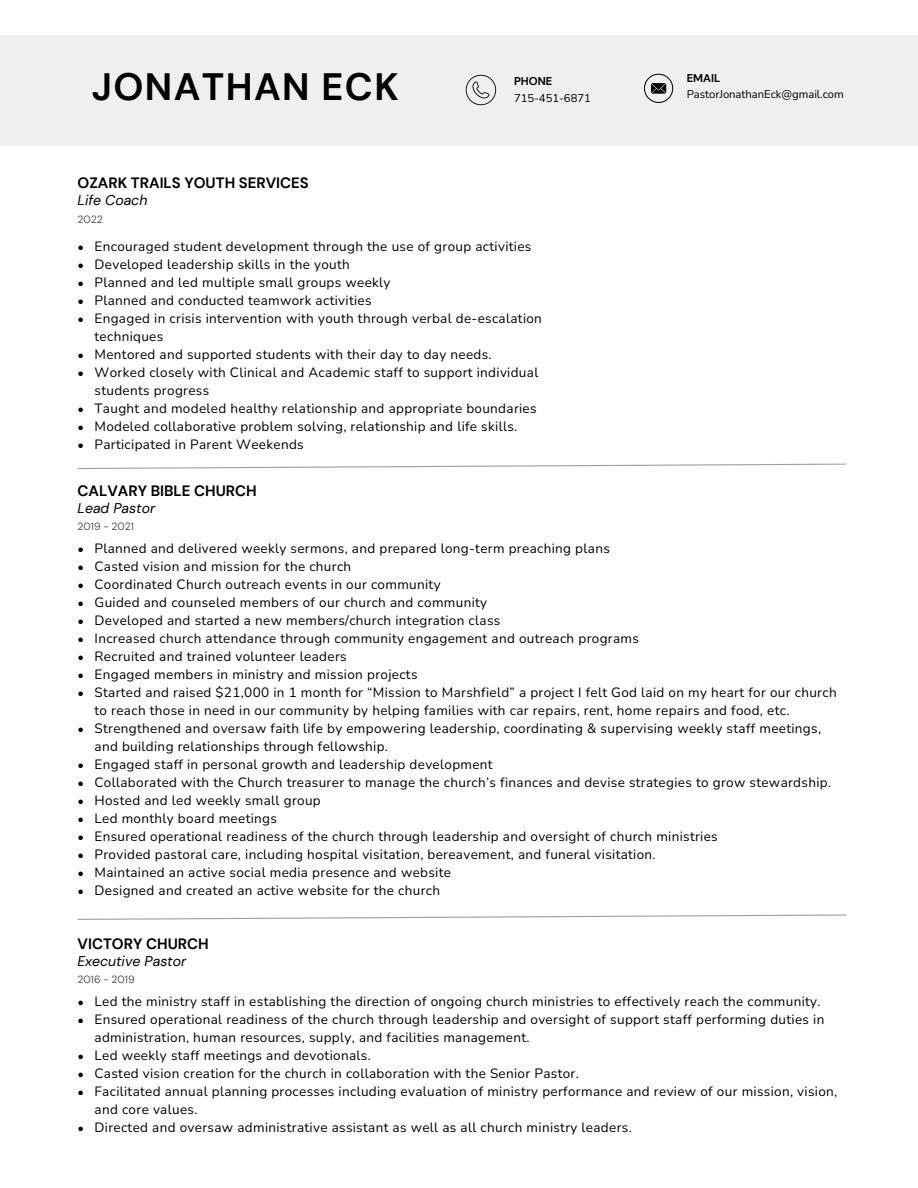
<style>
.page{position:relative;width:918px;height:1188px;background:#fff}
.page>*{position:absolute;margin:0;border:0;box-sizing:border-box;transform-origin:0 0}
.t1{font:700 38.1px "DM Sans";letter-spacing:.035em;color:#000}
.t2{font:700 15px "DM Sans";color:#000}
.t3{font:italic 14.1px "DM Sans";color:#000}
.t4{font:13.5px/18px "Nunito";letter-spacing:.025em;color:#000}
.t5{font:11.25px "Nunito";letter-spacing:-.005em;color:#000}
.t6{font:700 11.25px "DM Sans";color:#000}
.t7{font:10.5px "DM Sans";color:#545454}
</style>
<div class="page">
<div style="left:0;top:35px;width:918px;height:110px;background:#efefef"></div>
<svg style="left:466px;top:75px;width:30px;height:30px"></svg>
<svg style="left:644px;top:74px;width:29px;height:29px"></svg>
<svg style="left:78px;top:548px;width:5px;height:4px"></svg>
<svg style="left:78px;top:566px;width:5px;height:4px"></svg>
<svg style="left:78px;top:584px;width:5px;height:4px"></svg>
<svg style="left:78px;top:602px;width:5px;height:4px"></svg>
<svg style="left:78px;top:620px;width:5px;height:4px"></svg>
<svg style="left:78px;top:638px;width:5px;height:4px"></svg>
<svg style="left:78px;top:656px;width:5px;height:4px"></svg>
<svg style="left:78px;top:674px;width:5px;height:4px"></svg>
<svg style="left:78px;top:692px;width:5px;height:4px"></svg>
<svg style="left:78px;top:728px;width:5px;height:4px"></svg>
<svg style="left:78px;top:764px;width:5px;height:4px"></svg>
<svg style="left:78px;top:782px;width:5px;height:4px"></svg>
<svg style="left:78px;top:800px;width:5px;height:4px"></svg>
<svg style="left:78px;top:818px;width:5px;height:4px"></svg>
<svg style="left:78px;top:836px;width:5px;height:4px"></svg>
<svg style="left:78px;top:854px;width:5px;height:4px"></svg>
<svg style="left:78px;top:872px;width:5px;height:4px"></svg>
<svg style="left:78px;top:890px;width:5px;height:4px"></svg>
<svg style="left:78px;top:1001px;width:5px;height:4px"></svg>
<svg style="left:78px;top:1019px;width:5px;height:4px"></svg>
<svg style="left:78px;top:1055px;width:5px;height:4px"></svg>
<svg style="left:78px;top:1073px;width:5px;height:4px"></svg>
<svg style="left:78px;top:1091px;width:5px;height:4px"></svg>
<svg style="left:78px;top:1127px;width:5px;height:4px"></svg>
<svg style="left:77px;top:914px;width:770px;height:6px"></svg>
<svg style="left:77px;top:463px;width:770px;height:6px"></svg>
<svg style="left:78px;top:246px;width:5px;height:4px"></svg>
<svg style="left:78px;top:264px;width:5px;height:4px"></svg>
<svg style="left:78px;top:282px;width:5px;height:4px"></svg>
<svg style="left:78px;top:300px;width:5px;height:4px"></svg>
<svg style="left:78px;top:318px;width:5px;height:4px"></svg>
<svg style="left:78px;top:354px;width:5px;height:4px"></svg>
<svg style="left:78px;top:372px;width:5px;height:4px"></svg>
<svg style="left:78px;top:408px;width:5px;height:4px"></svg>
<svg style="left:78px;top:426px;width:5px;height:4px"></svg>
<svg style="left:78px;top:444px;width:5px;height:4px"></svg>
<h1 class="t1" style="left:92px;top:62px;width:308px">JONATHAN ECK</h1>
<p class="t2" style="left:78px;top:173px;width:233px">OZARK TRAILS YOUTH SERVICES</p>
<p class="t3" style="left:78px;top:191px;width:71px">Life Coach</p>
<p class="t7" style="left:78px;top:213px;width:27px">2022</p>
<h4 class="t6" style="left:514px;top:73px;width:40px">PHONE</h4>
<p class="t5" style="left:514px;top:90px;width:78px">715-451-6871</p>
<p class="t4" style="left:95px;top:238px;width:438px">Encouraged student development through the use of group activities</p>
<p class="t4" style="left:95px;top:256px;width:257px">Developed leadership skills in the youth</p>
<p class="t4" style="left:95px;top:274px;width:298px">Planned and led multiple small groups weekly</p>
<h2 class="t4" style="left:95px;top:292px;width:279px">Planned and conducted teamwork activities</h2>
<h3 class="t4" style="left:95px;top:310px;width:449px">Engaged in crisis intervention with youth through verbal de-escalation techniques</h3>
<p class="t4" style="left:95px;top:346px;width:399px">Mentored and supported students with their day to day needs.</p>
<p class="t4" style="left:95px;top:364px;width:445px">Worked closely with Clinical and Academic staff to support individual students progress</p>
<p class="t4" style="left:95px;top:400px;width:444px">Taught and modeled healthy relationship and appropriate boundaries</p>
<p class="t4" style="left:95px;top:418px;width:424px">Modeled collaborative problem solving, relationship and life skills.</p>
<p class="t4" style="left:95px;top:436px;width:211px">Participated in Parent Weekends</p>
<h2 class="t2" style="left:78px;top:481px;width:181px">CALVARY BIBLE CHURCH</h2>
<h4 class="t3" style="left:78px;top:499px;width:79px">Lead Pastor</h4>
<p class="t7" style="left:78px;top:519px;width:58px">2019 - 2021</p>
<p class="t6" style="left:687px;top:71px;width:35px">EMAIL</p>
<h5 class="t5" style="left:687px;top:87px;width:159px">PastorJonathanEck@gmail.com</h5>
<h3 class="t4" style="left:95px;top:540px;width:517px">Planned and delivered weekly sermons, and prepared long-term preaching plans</h3>
<p class="t4" style="left:95px;top:558px;width:258px">Casted vision and mission for the church</p>
<p class="t4" style="left:95px;top:576px;width:348px">Coordinated Church outreach events in our community</p>
<p class="t4" style="left:95px;top:594px;width:394px">Guided and counseled members of our church and community</p>
<p class="t4" style="left:95px;top:612px;width:407px">Developed and started a new members/church integration class</p>
<p class="t4" style="left:95px;top:630px;width:546px">Increased church attendance through community engagement and outreach programs</p>
<p class="t4" style="left:95px;top:648px;width:254px">Recruited and trained volunteer leaders</p>
<p class="t4" style="left:95px;top:666px;width:325px">Engaged members in ministry and mission projects</p>
<p class="t4" style="left:95px;top:684px;width:744px">Started and raised $21,000 in 1 month for “Mission to Marshfield” a project I felt God laid on my heart for our church to reach those in need in our community by helping families with car repairs, rent, home repairs and food, etc.</p>
<p class="t4" style="left:95px;top:720px;width:728px">Strengthened and oversaw faith life by empowering leadership, coordinating &amp; supervising weekly staff meetings, and building relationships through fellowship.</p>
<p class="t4" style="left:95px;top:756px;width:400px">Engaged staff in personal growth and leadership development</p>
<p class="t4" style="left:95px;top:774px;width:738px">Collaborated with the Church treasurer to manage the church’s finances and devise strategies to grow stewardship.</p>
<h2 class="t4" style="left:95px;top:792px;width:228px">Hosted and led weekly small group</h2>
<h3 class="t4" style="left:95px;top:810px;width:184px">Led monthly board meetings</h3>
<p class="t4" style="left:95px;top:828px;width:625px">Ensured operational readiness of the church through leadership and oversight of church ministries</p>
<p class="t4" style="left:95px;top:846px;width:563px">Provided pastoral care, including hospital visitation, bereavement, and funeral visitation.</p>
<p class="t4" style="left:95px;top:864px;width:358px">Maintained an active social media presence and website</p>
<p class="t4" style="left:95px;top:882px;width:347px">Designed and created an active website for the church</p>
<p class="t2" style="left:78px;top:934px;width:133px">VICTORY CHURCH</p>
<p class="t3" style="left:78px;top:952px;width:110px">Executive Pastor</p>
<p class="t7" style="left:78px;top:972px;width:59px">2016 - 2019</p>
<p class="t4" style="left:95px;top:993px;width:728px">Led the ministry staff in establishing the direction of ongoing church ministries to effectively reach the community.</p>
<p class="t4" style="left:95px;top:1011px;width:731px">Ensured operational readiness of the church through leadership and oversight of support staff performing duties in administration, human resources, supply, and facilities management.</p>
<p class="t4" style="left:95px;top:1047px;width:278px">Led weekly staff meetings and devotionals.</p>
<p class="t4" style="left:95px;top:1065px;width:486px">Casted vision creation for the church in collaboration with the Senior Pastor.</p>
<p class="t4" style="left:95px;top:1083px;width:744px">Facilitated annual planning processes including evaluation of ministry performance and review of our mission, vision, and core values.</p>
<p class="t4" style="left:95px;top:1119px;width:539px">Directed and oversaw administrative assistant as well as all church ministry leaders.</p>
</div>
